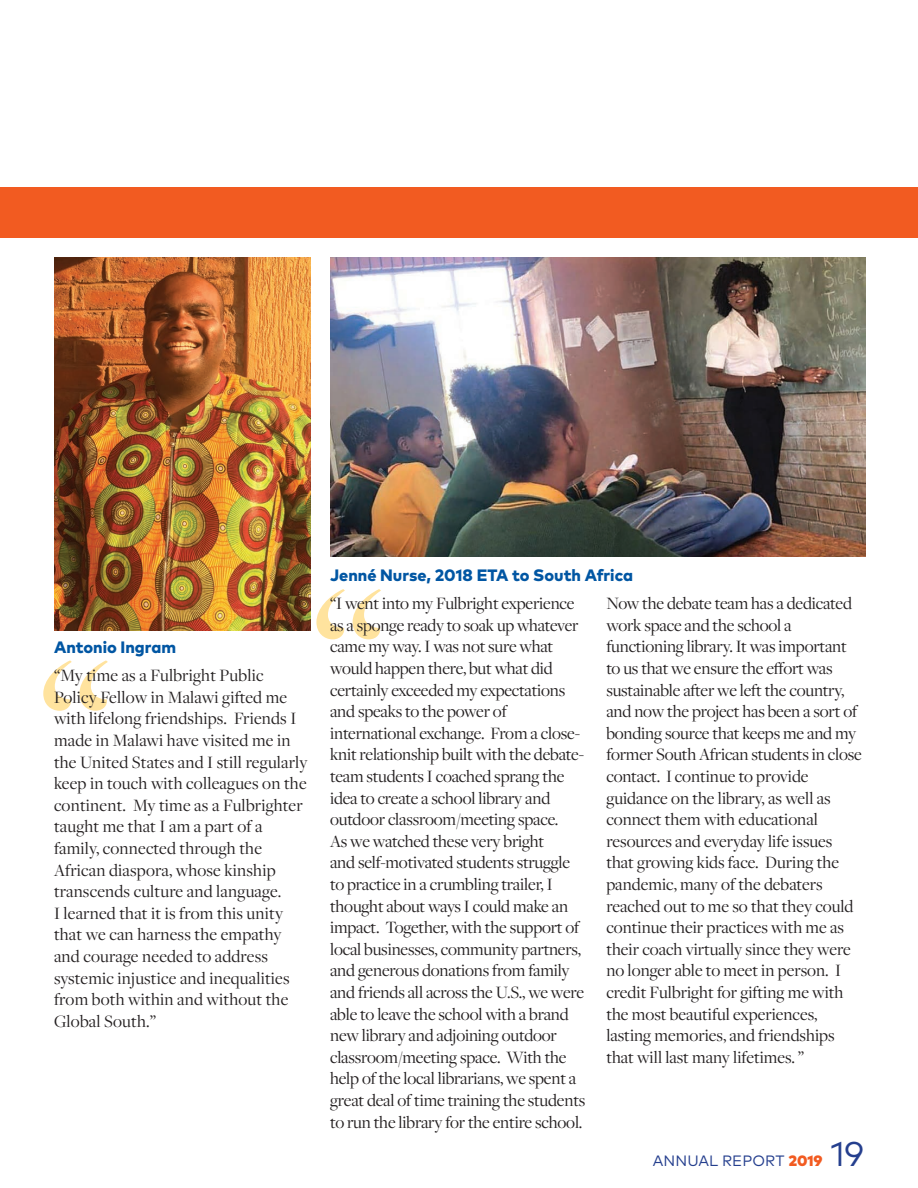
<style>
.page{position:relative;width:918px;height:1188px;background:#fff}
.page>*{position:absolute;margin:0;border:0;box-sizing:border-box;transform-origin:0 0}
.t1{font:212.4px "Freight Disp Pro";color:#ffe39e}
.t2{font:34.35px "Mark Pro";color:#253f8e}
.t3{font:18px/21.6px "Freight Disp Pro";letter-spacing:-.01em;color:#231f20}
.t4{font:18px/21.6px "Freight Disp Pro";letter-spacing:.01em;color:#231f20}
.t5{font:800 16.5px "Mark Pro";color:#0156a3}
.t6{font:15px "Mark Pro";letter-spacing:.005em;color:#253f8e}
.s1{font-weight:900;color:#f25b21}
</style>
<div class="page">
<div style="left:0;top:187px;width:918px;height:51px;background:#f25b21"></div>
<img style="left:54px;top:257px;width:256px;height:374px">
<img style="left:330px;top:257px;width:535px;height:299px">
<p class="t5" style="left:330px;top:562px;width:305px">Jenné Nurse, 2018 ETA to South Africa</p>
<p class="t3" style="left:330px;top:592px;width:257px">“I went into my Fulbright experience as a sponge ready to soak up whatever came my way. I was not sure what would happen there, but what did certainly exceeded my expectations and speaks to the power of international exchange. From a close&shy;knit relationship built with the debate&shy;team students I coached sprang the idea to create a school library and outdoor classroom/meeting space.<br>As we watched these very bright<br>and self-motivated students struggle to practice in a crumbling trailer, I thought about ways I could make an impact. Together, with the support of local businesses, community partners, and generous donations from family and friends all across the U.S., we were able to leave the school with a brand new library and adjoining outdoor classroom/meeting space. With the help of the local librarians, we spent a great deal of time training the students to run the library for the entire school.</p>
<p class="t3" style="left:606px;top:592px;width:257px">Now the debate team has a dedicated work space and the school a functioning library. It was important to us that we ensure the effort was sustainable after we left the country, and now the project has been a sort of bonding source that keeps me and my former South African students in close contact. I continue to provide guidance on the library, as well as connect them with educational resources and everyday life issues that growing kids face. During the pandemic, many of the debaters reached out to me so that they could continue their practices with me as their coach virtually since they were no longer able to meet in person. I credit Fulbright for gifting me with the most beautiful experiences, lasting memories, and friendships that will last many lifetimes. ”</p>
<h1 class="t1" style="left:38px;top:557px;width:349px">“ “</h1>
<p class="t5" style="left:54px;top:634px;width:124px">Antonio Ingram</p>
<p class="t4" style="left:54px;top:664px;width:255px">“My time as a Fulbright Public<br>Policy Fellow in Malawi gifted me with lifelong friendships. Friends I made in Malawi have visited me in the United States and I still regularly keep in touch with colleagues on the continent. My time as a Fulbrighter taught me that I am a part of a family, connected through the<br>African diaspora, whose kinship transcends culture and language.<br>I learned that it is from this unity that we can harness the empathy and courage needed to address systemic injustice and inequalities from both within and without the<br>Global South.”</p>
<p class="t6" style="left:653px;top:1149px;width:171px">ANNUAL REPORT <span class="s1">2019</span></p>
<h2 class="t2" style="left:831px;top:1128px;width:35px">19</h2>
</div>
